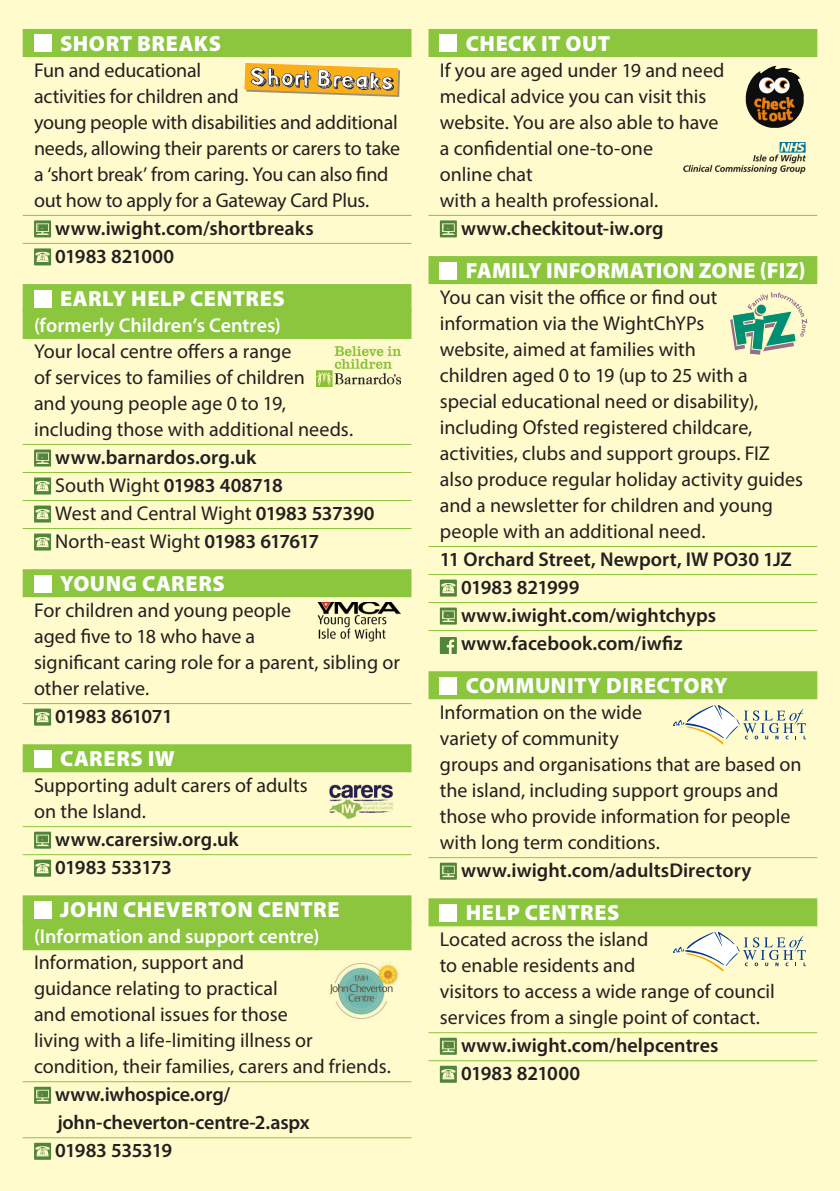
<style>
.page{position:relative;width:840px;height:1191px;background:#fff}
.page>*{position:absolute;margin:0;border:0;box-sizing:border-box;transform-origin:0 0}
.provider_listing_tit{font:900 22px "Myriad Pro";letter-spacing:.02em;color:#fff}
.contact_details{font:20px/26px "Myriad Pro";color:#231f20}
.contact_details-2{font:600 20px/28px "Myriad Pro";color:#231f20}
.formerly{font:600 20px "Myriad Pro";color:#fff}
.contact_details-3{font:600 20px "Myriad Pro";letter-spacing:-.025em;color:#231f20}
.s1{font-weight:400}
.s2{font-weight:600}
</style>
<div class="page">
<div style="left:0;top:0;width:839px;height:1191px;background:#fffbcc"></div>
<div style="left:23px;top:29px;width:388px;height:28px;background:#8bc63e"></div>
<hr style="left:23px;top:215px;width:388px;height:1px;background:#8bc63e">
<hr style="left:23px;top:243px;width:388px;height:1px;background:#8bc63e">
<div style="left:23px;top:284px;width:388px;height:28px;background:#8bc63e"></div>
<div style="left:23px;top:309px;width:388px;height:30px;background:#8bc63e"></div>
<hr style="left:23px;top:444px;width:388px;height:1px;background:#8bc63e">
<hr style="left:23px;top:472px;width:388px;height:1px;background:#8bc63e">
<hr style="left:23px;top:500px;width:388px;height:1px;background:#8bc63e">
<hr style="left:23px;top:528px;width:388px;height:1px;background:#8bc63e">
<div style="left:23px;top:569px;width:388px;height:28px;background:#8bc63e"></div>
<hr style="left:23px;top:703px;width:388px;height:1px;background:#8bc63e">
<div style="left:23px;top:744px;width:388px;height:28px;background:#8bc63e"></div>
<hr style="left:23px;top:826px;width:388px;height:1px;background:#8bc63e">
<hr style="left:23px;top:854px;width:388px;height:1px;background:#8bc63e">
<div style="left:23px;top:895px;width:388px;height:28px;background:#8bc63e"></div>
<div style="left:23px;top:920px;width:388px;height:30px;background:#8bc63e"></div>
<hr style="left:23px;top:1081px;width:388px;height:1px;background:#8bc63e">
<hr style="left:23px;top:1137px;width:388px;height:1px;background:#8bc63e">
<div style="left:34px;top:35px;width:17px;height:17px;background:#fff"></div>
<svg style="left:34px;top:220px;width:17px;height:17px"></svg>
<svg style="left:34px;top:248px;width:17px;height:17px"></svg>
<div style="left:34px;top:290px;width:17px;height:17px;background:#fff"></div>
<svg style="left:34px;top:449px;width:17px;height:17px"></svg>
<svg style="left:34px;top:477px;width:17px;height:17px"></svg>
<svg style="left:34px;top:505px;width:17px;height:17px"></svg>
<svg style="left:34px;top:533px;width:17px;height:17px"></svg>
<div style="left:34px;top:575px;width:17px;height:17px;background:#fff"></div>
<svg style="left:34px;top:708px;width:17px;height:17px"></svg>
<div style="left:34px;top:750px;width:17px;height:17px;background:#fff"></div>
<svg style="left:34px;top:831px;width:17px;height:17px"></svg>
<svg style="left:34px;top:859px;width:17px;height:17px"></svg>
<div style="left:34px;top:901px;width:17px;height:17px;background:#fff"></div>
<svg style="left:34px;top:1086px;width:17px;height:17px"></svg>
<svg style="left:34px;top:1142px;width:17px;height:17px"></svg>
<svg style="left:244px;top:63px;width:156px;height:34px;background:#d9b463"></svg>
<img style="left:316px;top:347px;width:84px;height:39px">
<img style="left:317px;top:602px;width:83px;height:40px">
<img style="left:329px;top:784px;width:65px;height:35px">
<img style="left:330px;top:963px;width:69px;height:56px">
<div style="left:428px;top:29px;width:388px;height:28px;background:#8bc63e"></div>
<hr style="left:428px;top:215px;width:388px;height:1px;background:#8bc63e">
<div style="left:428px;top:256px;width:388px;height:28px;background:#8bc63e"></div>
<hr style="left:428px;top:546px;width:388px;height:1px;background:#8bc63e">
<hr style="left:428px;top:574px;width:388px;height:1px;background:#8bc63e">
<hr style="left:428px;top:602px;width:388px;height:1px;background:#8bc63e">
<hr style="left:428px;top:630px;width:388px;height:1px;background:#8bc63e">
<div style="left:428px;top:671px;width:388px;height:28px;background:#8bc63e"></div>
<hr style="left:428px;top:857px;width:388px;height:1px;background:#8bc63e">
<div style="left:428px;top:898px;width:388px;height:28px;background:#8bc63e"></div>
<hr style="left:428px;top:1032px;width:388px;height:1px;background:#8bc63e">
<hr style="left:428px;top:1060px;width:388px;height:1px;background:#8bc63e">
<div style="left:439px;top:35px;width:17px;height:17px;background:#fff"></div>
<svg style="left:439px;top:220px;width:17px;height:17px"></svg>
<div style="left:439px;top:262px;width:17px;height:17px;background:#fff"></div>
<svg style="left:439px;top:579px;width:17px;height:17px"></svg>
<svg style="left:439px;top:607px;width:17px;height:17px"></svg>
<svg style="left:439px;top:637px;width:17px;height:17px"></svg>
<div style="left:439px;top:677px;width:17px;height:17px;background:#fff"></div>
<svg style="left:439px;top:862px;width:17px;height:17px"></svg>
<div style="left:439px;top:904px;width:17px;height:17px;background:#fff"></div>
<svg style="left:439px;top:1037px;width:17px;height:17px"></svg>
<svg style="left:439px;top:1065px;width:17px;height:17px"></svg>
<img style="left:749px;top:66px;width:25px;height:18px">
<img style="left:683px;top:142px;width:122px;height:32px">
<svg style="left:730px;top:292px;width:76px;height:63px"></svg>
<svg style="left:754px;top:306px;width:10px;height:10px"></svg>
<svg style="left:755px;top:304px;width:11px;height:10px"></svg>
<div style="left:755px;top:303px;width:11px;height:12px;border:1px solid #fff;border-radius:50%"></div>
<svg style="left:673px;top:705px;width:132px;height:39px"></svg>
<svg style="left:673px;top:931px;width:132px;height:40px"></svg>
<p class="provider_listing_tit" style="left:60px;top:28px;width:163px">SHORT BREAKS</p>
<p class="contact_details" style="left:34px;top:56px;width:367px">Fun and educational<br>activities for children and<br>young people with disabilities and additional needs, allowing their parents or carers to take a ‘short break’ from caring. You can also find out how to apply for a Gateway Card Plus.</p>
<p class="contact_details-2" style="left:55px;top:213px;width:260px">www.iwight.com/shortbreaks</p>
<p class="contact_details-2" style="left:55px;top:241px;width:120px">01983 821000</p>
<p class="provider_listing_tit" style="left:60px;top:283px;width:226px">EARLY HELP CENTRES</p>
<p class="formerly" style="left:34px;top:312px;width:248px">(formerly Children’s Centres)</p>
<p class="contact_details" style="left:34px;top:338px;width:320px">Your local centre offers a range<br>of services to families of children<br>and young people age 0 to 19, including those with additional needs.</p>
<p class="contact_details-2" style="left:55px;top:442px;width:202px">www.barnardos.org.uk</p>
<p class="contact_details-2" style="left:55px;top:470px;width:229px"><span class="s1">South Wight</span> 01983 408718</p>
<p class="contact_details" style="left:55px;top:500px;width:321px">West and Central Wight <span class="s2">01983 537390</span></p>
<p class="contact_details" style="left:55px;top:528px;width:265px">North-east Wight <span class="s2">01983 617617</span></p>
<p class="provider_listing_tit" style="left:60px;top:568px;width:166px">YOUNG CARERS</p>
<p class="contact_details" style="left:34px;top:597px;width:367px">For children and young people<br>aged five to 18 who have a<br>significant caring role for a parent, sibling or other relative.</p>
<p class="contact_details-3" style="left:55px;top:703px;width:119px">01983 861071</p>
<p class="provider_listing_tit" style="left:60px;top:743px;width:116px">CARERS IW</p>
<p class="contact_details" style="left:34px;top:772px;width:275px">Supporting adult carers of adults on the Island.</p>
<p class="contact_details-2" style="left:55px;top:824px;width:185px">www.carersiw.org.uk</p>
<p class="contact_details-3" style="left:55px;top:854px;width:118px">01983 533173</p>
<p class="provider_listing_tit" style="left:60px;top:894px;width:281px">JOHN CHEVERTON CENTRE</p>
<p class="formerly" style="left:34px;top:923px;width:287px">(Information and support centre)</p>
<p class="contact_details" style="left:34px;top:949px;width:358px">Information, support and<br>guidance relating to practical<br>and emotional issues for those<br>living with a life-limiting illness or condition, their families, carers and friends.</p>
<p class="contact_details-2" style="left:55px;top:1079px;width:256px">www.iwhospice.org/ john-cheverton-centre-2.aspx</p>
<p class="contact_details-3" style="left:55px;top:1137px;width:118px">01983 535319</p>
<p class="provider_listing_tit" style="left:465px;top:28px;width:146px">CHECK IT OUT</p>
<p class="contact_details" style="left:439px;top:56px;width:286px">If you are aged under 19 and need medical advice you can visit this website. You are also able to have a confidential one-to-one<br>online chat<br>with a health professional.</p>
<p class="contact_details-2" style="left:461px;top:213px;width:204px">www.checkitout-iw.org</p>
<p class="provider_listing_tit" style="left:465px;top:255px;width:341px">FAMILY INFORMATION ZONE (FIZ)</p>
<p class="contact_details" style="left:439px;top:284px;width:364px">You can visit the office or find out information via the WightChYPs<br>website, aimed at families with<br>children aged 0 to 19 (up to 25 with a special educational need or disability), including Ofsted registered childcare, activities, clubs and support groups. FIZ also produce regular holiday activity guides and a newsletter for children and young people with an additional need.</p>
<p class="contact_details-2" style="left:439px;top:544px;width:353px">11 Orchard Street, Newport, IW PO30 1JZ</p>
<p class="contact_details-2" style="left:461px;top:572px;width:120px">01983 821999</p>
<p class="contact_details-2" style="left:461px;top:600px;width:256px">www.iwight.com/wightchyps</p>
<p class="contact_details-2" style="left:461px;top:628px;width:223px">www.facebook.com/iwfiz</p>
<p class="provider_listing_tit" style="left:465px;top:670px;width:263px">COMMUNITY DIRECTORY</p>
<p class="contact_details" style="left:439px;top:699px;width:363px">Information on the wide<br>variety of community<br>groups and organisations that are based on the island, including support groups and those who provide information for people with long term conditions.</p>
<p class="contact_details-2" style="left:461px;top:855px;width:292px">www.iwight.com/adultsDirectory</p>
<p class="provider_listing_tit" style="left:465px;top:897px;width:155px">HELP CENTRES</p>
<p class="contact_details" style="left:439px;top:926px;width:336px">Located across the island<br>to enable residents and<br>visitors to access a wide range of council services from a single point of contact.</p>
<p class="contact_details-2" style="left:461px;top:1030px;width:259px">www.iwight.com/helpcentres</p>
<p class="contact_details-2" style="left:461px;top:1058px;width:120px">01983 821000</p>
</div>
